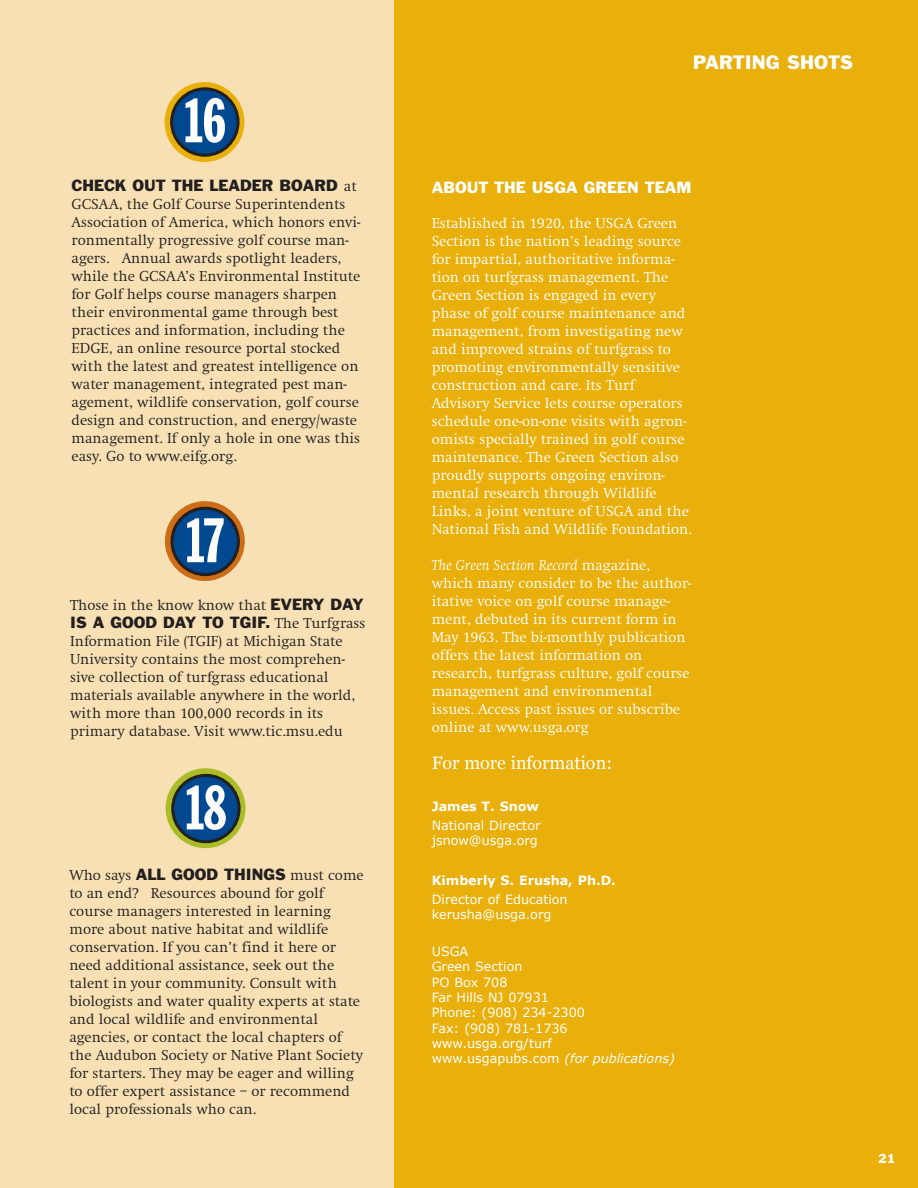
<style>
.page{position:relative;width:918px;height:1188px;background:#fff}
.page>*{position:absolute;margin:0;border:0;box-sizing:border-box;transform-origin:0 0}
.t1{font:61.65px "Franklin Gothic Extra Cond";color:#fff}
.t2{font:18px "Georgia";color:#fff}
.t3{font:18px "Franklin Gothic";color:#fff}
.t4{font:300 15px/18px "Swift EF";color:#231f1f}
.t5{font:300 15px/18px "Swift EF";color:#fff}
.t6{font:15px "Franklin Gothic";color:#231f1f}
.t7{font:15px "Franklin Gothic";color:#fff}
.t8{font:12.75px/15.3px "Verdana";color:#fff}
.t9{font:700 12.75px "Verdana";color:#fff}
.t10{font:12px "Franklin Gothic";color:#fff}
.s1{font-family:"Swift EF";font-weight:300}
.s2{font-family:"Franklin Gothic";font-weight:400}
.s3{font-style:italic}
</style>
<div class="page">
<div style="left:0;top:0;width:398px;height:1188px;background:#f7e0b4"></div>
<div style="left:394px;top:0;width:524px;height:1188px;background:#e9af0a"></div>
<div style="left:165px;top:82px;width:79px;height:80px;background:#e9af0a;border-radius:50%"></div>
<svg style="left:170px;top:87px;width:70px;height:70px"></svg>
<div style="left:165px;top:501px;width:80px;height:80px;background:#ce6d17;border-radius:50%"></div>
<svg style="left:170px;top:507px;width:70px;height:69px"></svg>
<div style="left:166px;top:768px;width:80px;height:80px;background:#aabd26;border-radius:50%"></div>
<svg style="left:171px;top:774px;width:70px;height:69px"></svg>
<h1 class="t1" style="left:185px;top:98px;width:43px">16</h1>
<p class="t6" style="left:72px;top:180px;width:287px">CHECK OUT THE LEADER BOARD <span class="s1">at</span></p>
<p class="t4" style="left:72px;top:197px;width:290px">GCSAA, the Golf Course Superintendents Association of America, which honors envi&shy;ronmentally progressive golf course man&shy;agers. Annual awards spotlight leaders, while the GCSAA’s Environmental Institute for Golf helps course managers sharpen their environmental game through best practices and information, including the EDGE, an online resource portal stocked with the latest and greatest intelligence on water management, integrated pest man&shy;agement, wildlife conservation, golf course design and construction, and energy/waste management. If only a hole in one was this easy. Go to www.eifg.org.</p>
<h1 class="t1" style="left:187px;top:518px;width:38px">17</h1>
<p class="t4" style="left:70px;top:597px;width:295px">Those in the know know that <span class="s2">EVERY DAY</span></p>
<p class="t6" style="left:70px;top:617px;width:297px">IS A GOOD DAY TO TGIF. <span class="s1">The Turfgrass</span></p>
<p class="t4" style="left:70px;top:633px;width:287px">Information File (TGIF) at Michigan State University contains the most comprehen&shy;sive collection of turfgrass educational materials available anywhere in the world, with more than 100,000 records in its primary database. Visit www.tic.msu.edu</p>
<h1 class="t1" style="left:187px;top:786px;width:41px">18</h1>
<p class="t4" style="left:69px;top:867px;width:296px">Who says <span class="s2">ALL GOOD THINGS</span> must come to an end? Resources abound for golf course managers interested in learning more about native habitat and wildlife conservation. If you can’t find it here or need additional assistance, seek out the talent in your community. Consult with biologists and water quality experts at state and local wildlife and environmental agencies, or contact the local chapters of the Audubon Society or Native Plant Society for starters. They may be eager and willing to offer expert assistance – or recommend local professionals who can.</p>
<p class="t3" style="left:693px;top:55px;width:161px">PARTING SHOTS</p>
<p class="t7" style="left:432px;top:182px;width:261px">ABOUT THE USGA GREEN TEAM</p>
<p class="t5" style="left:432px;top:215px;width:262px">Established in 1920, the USGA Green Section is the nation’s leading source for impartial, authoritative informa&shy;tion on turfgrass management. The Green Section is engaged in every phase of golf course maintenance and management, from investigating new and improved strains of turfgrass to promoting environmentally sensitive construction and care. Its Turf Advisory Service lets course operators schedule one-on-one visits with agron&shy;omists specially trained in golf course maintenance. The Green Section also proudly supports ongoing environ&shy;mental research through Wildlife Links, a joint venture of USGA and the National Fish and Wildlife Foundation.</p>
<p class="t5" style="left:432px;top:557px;width:261px"><span class="s3">The Green Section Record</span> magazine, which many consider to be the author&shy;itative voice on golf course manage&shy;ment, debuted in its current form in May 1963. The bi-monthly publication offers the latest information on research, turfgrass culture, golf course management and environmental issues. Access past issues or subscribe online at www.usga.org</p>
<p class="t2" style="left:432px;top:753px;width:182px">For more information:</p>
<p class="t9" style="left:432px;top:798px;width:109px">James T. Snow</p>
<p class="t8" style="left:432px;top:817px;width:110px">National Director jsnow@usga.org</p>
<p class="t9" style="left:432px;top:872px;width:186px">Kimberly S. Erusha, Ph.D.</p>
<p class="t8" style="left:432px;top:891px;width:138px">Director of Education kerusha@usga.org</p>
<p class="t8" style="left:432px;top:943px;width:245px">USGA<br>Green Section<br>PO Box 708<br>Far Hills NJ 07931<br>Phone: (908) 234-2300<br>Fax: (908) 781-1736 www.usga.org/turf www.usgapubs.com <span class="s3">(for publications)</span></p>
<p class="t10" style="left:878px;top:1153px;width:19px">21</p>
</div>
